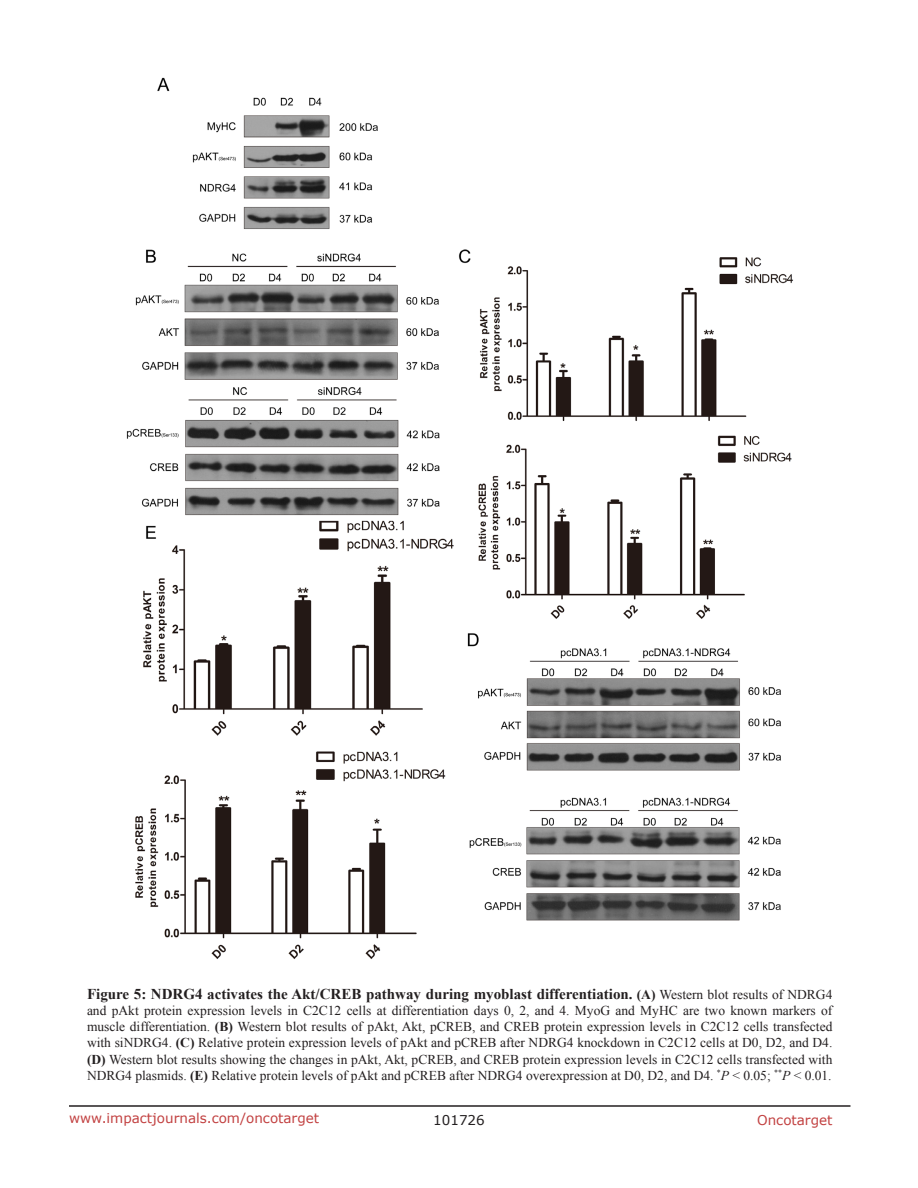
<style>
.page{position:relative;width:918px;height:1188px;background:#fff}
.page>*{position:absolute;margin:0;border:0;box-sizing:border-box;transform-origin:0 0}
.figuretext{font:700 15px "Times New Roman";color:#231f20}
.figuretext-2{font:13.5px/16.2px "Times New Roman";color:#231f20;text-align:justify}
.t1{font:13.5px "Verdana";color:#c24141}
.t2{font:13.5px "Verdana";color:#231f20}
.s1{font-size:13.5px}
.s2{font-weight:400;font-size:13.5px}
.s3{font-weight:700}
.s4{font-style:italic}
</style>
<div class="page">
<hr style="left:69px;top:1105px;width:781px;height:2px;background:#231f20">
<img style="left:126px;top:77px;width:668px;height:882px">
<p class="figuretext" style="left:87px;top:983px;width:747px">Figure 5: NDRG4 activates the Akt/CREB pathway during myoblast differentiation. <span class="s1">(A)</span> <span class="s2">Western blot results of NDRG4</span></p>
<p class="figuretext-2" style="left:87px;top:1002px;width:747px">and pAkt protein expression levels in C2C12 cells at differentiation days 0, 2, and 4. MyoG and MyHC are two known markers of muscle differentiation. <span class="s3">(B)</span> Western blot results of pAkt, Akt, pCREB, and CREB protein expression levels in C2C12 cells transfected with siNDRG4. <span class="s3">(C)</span> Relative protein expression levels of pAkt and pCREB after NDRG4 knockdown in C2C12 cells at D0, D2, and D4. <span class="s3">(D)</span> Western blot results showing the changes in pAkt, Akt, pCREB, and CREB protein expression levels in C2C12 cells transfected with NDRG4 plasmids. <span class="s3">(E)</span> Relative protein levels of pAkt and pCREB after NDRG4 overexpression at D0, D2, and D4. <sup>*</sup><span class="s4">P</span> &lt; 0.05; <sup>**</sup><span class="s4">P</span> &lt; 0.01.</p>
<p class="t1" style="left:69px;top:1109px;width:252px">www.impactjournals.com/oncotarget</p>
<p class="t2" style="left:433px;top:1111px;width:53px">101726</p>
<p class="t1" style="left:757px;top:1111px;width:77px">Oncotarget</p>
</div>
